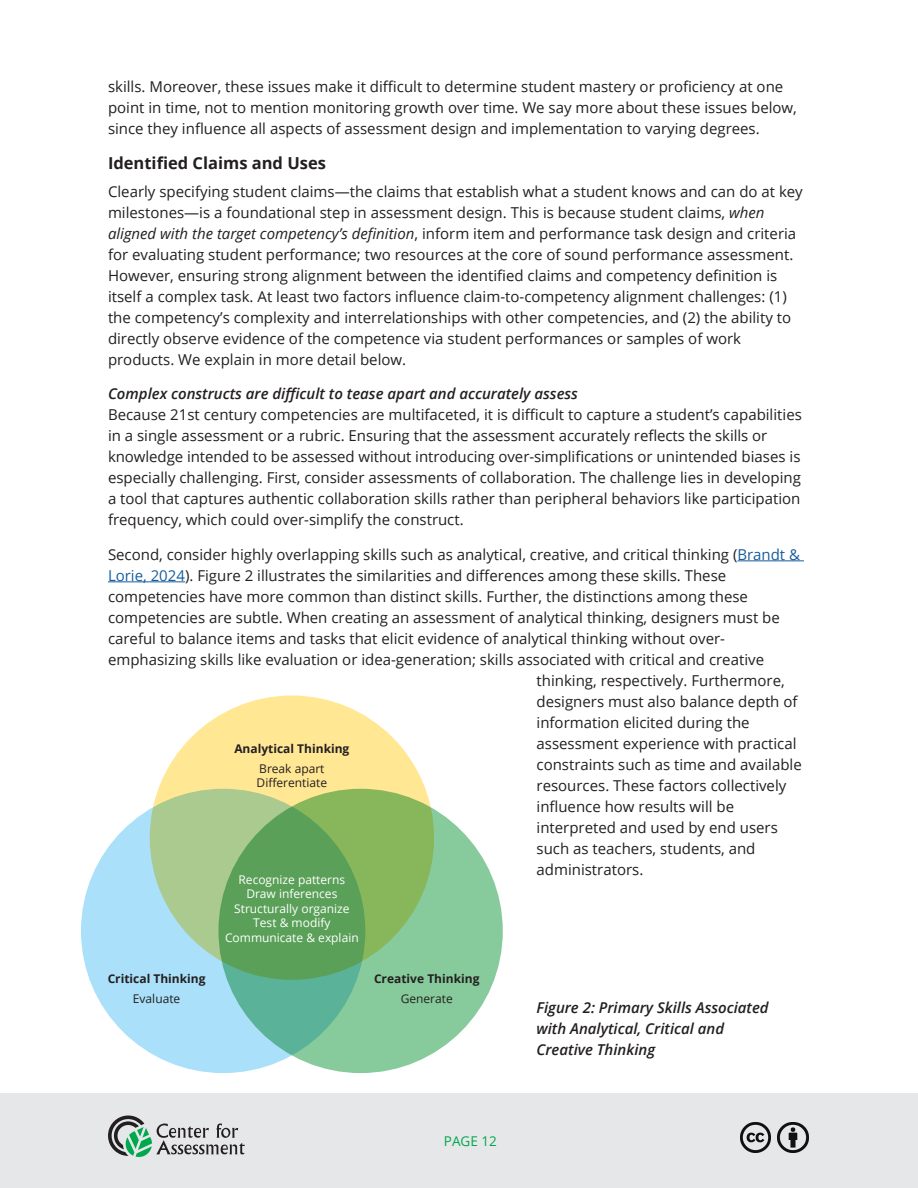
<style>
.page{position:relative;width:918px;height:1188px;background:#fff}
.page>*{position:absolute;margin:0;border:0;box-sizing:border-box;transform-origin:0 0}
.t1{font:700 16.5px "Open Sans";color:#231f20}
.t2{font:15px/21px "Open Sans";color:#231f20}
.t3{font:italic 600 15px/21px "Open Sans";color:#231f20}
.t4{font:13.5px "Open Sans";color:#00a84e}
.t5{font:12px/14.4px "Open Sans";color:#fff;text-align:center}
.t6{font:700 12px "Open Sans";color:#231f20}
.t7{font:12px/14.4px "Open Sans";color:#231f20}
.s1{font-style:italic}
.s2{color:#175d9e}
</style>
<div class="page">
<div style="left:0;top:1094px;width:918px;height:94px;background:#e6e7e9"></div>
<svg style="left:108px;top:1116px;width:137px;height:41px"></svg>
<img style="left:778px;top:1122px;width:30px;height:31px">
<img style="left:740px;top:1122px;width:31px;height:30px">
<hr style="left:737px;top:560px;width:67px;height:1px;background:#175d9e">
<hr style="left:108px;top:581px;width:77px;height:1px;background:#175d9e">
<div style="left:150px;top:696px;width:284px;height:284px;background:#ffe794;border-radius:50%"></div>
<svg style="left:81px;top:789px;width:284px;height:284px;background:#aad8d6"></svg>
<svg style="left:218px;top:789px;width:285px;height:284px;background:#74b77a"></svg>
<p class="t2" style="left:108px;top:76px;width:690px">skills. Moreover, these issues make it difficult to determine student mastery or proficiency at one point in time, not to mention monitoring growth over time. We say more about these issues below, since they influence all aspects of assessment design and implementation to varying degrees.</p>
<p class="t1" style="left:108px;top:151px;width:219px">Identified Claims and Uses</p>
<p class="t2" style="left:108px;top:180px;width:696px">Clearly specifying student claims—the claims that establish what a student knows and can do at key milestones—is a foundational step in assessment design. This is because student claims, <span class="s1">when aligned with the target competency’s definition</span>, inform item and performance task design and criteria for evaluating student performance; two resources at the core of sound performance assessment.<br>However, ensuring strong alignment between the identified claims and competency definition is itself a complex task. At least two factors influence claim-to-competency alignment challenges: (1) the competency’s complexity and interrelationships with other competencies, and (2) the ability to directly observe evidence of the competence via student performances or samples of work products. We explain in more detail below.</p>
<p class="t3" style="left:108px;top:383px;width:472px">Complex constructs are difficult to tease apart and accurately assess</p>
<p class="t2" style="left:108px;top:404px;width:695px">Because 21st century competencies are multifaceted, it is difficult to capture a student’s capabilities in a single assessment or a rubric. Ensuring that the assessment accurately reflects the skills or knowledge intended to be assessed without introducing over-simplifications or unintended biases is especially challenging. First, consider assessments of collaboration. The challenge lies in developing a tool that captures authentic collaboration skills rather than peripheral behaviors like participation frequency, which could over-simplify the construct.</p>
<p class="t2" style="left:108px;top:543px;width:694px">Second, consider highly overlapping skills such as analytical, creative, and critical thinking (<span class="s2">Brandt &amp;</span></p>
<p class="t2" style="left:108px;top:564px;width:620px"><span class="s2">Lorie, 2024</span>). Figure 2 illustrates the similarities and differences among these skills. These</p>
<p class="t2" style="left:108px;top:585px;width:642px">competencies have more common than distinct skills. Further, the distinctions among these</p>
<p class="t2" style="left:108px;top:606px;width:673px">competencies are subtle. When creating an assessment of analytical thinking, designers must be</p>
<p class="t2" style="left:108px;top:627px;width:619px">careful to balance items and tasks that elicit evidence of analytical thinking without over-</p>
<p class="t2" style="left:108px;top:648px;width:658px">emphasizing skills like evaluation or idea-generation; skills associated with critical and creative</p>
<p class="t2" style="left:537px;top:669px;width:250px">thinking, respectively. Furthermore,</p>
<p class="t2" style="left:537px;top:690px;width:263px">designers must also balance depth of</p>
<p class="t2" style="left:537px;top:711px;width:215px">information elicited during the</p>
<p class="t2" style="left:537px;top:732px;width:262px">assessment experience with practical</p>
<p class="t2" style="left:537px;top:753px;width:267px">constraints such as time and available</p>
<p class="t2" style="left:537px;top:774px;width:251px">resources. These factors collectively</p>
<p class="t2" style="left:537px;top:795px;width:199px">influence how results will be</p>
<p class="t2" style="left:537px;top:816px;width:243px">interpreted and used by end users</p>
<p class="t2" style="left:537px;top:837px;width:220px">such as teachers, students, and</p>
<p class="t2" style="left:537px;top:858px;width:108px">administrators.</p>
<p class="t6" style="left:234px;top:740px;width:117px">Analytical Thinking</p>
<p class="t7" style="left:257px;top:761px;width:72px">Break apart<br>Differentiate</p>
<p class="t5" style="left:225px;top:872px;width:135px">Recognize patterns<br>Draw inferences<br>Structurally organize<br>Test &amp; modify<br>Communicate &amp; explain</p>
<p class="t6" style="left:108px;top:970px;width:99px">Critical Thinking</p>
<p class="t7" style="left:133px;top:991px;width:49px">Evaluate</p>
<p class="t6" style="left:374px;top:970px;width:107px">Creative Thinking</p>
<p class="t7" style="left:401px;top:991px;width:54px">Generate</p>
<p class="t4" style="left:444px;top:1132px;width:54px">PAGE 12</p>
<p class="t3" style="left:537px;top:996px;width:234px">Figure 2: Primary Skills Associated with Analytical, Critical and<br>Creative Thinking</p>
</div>
